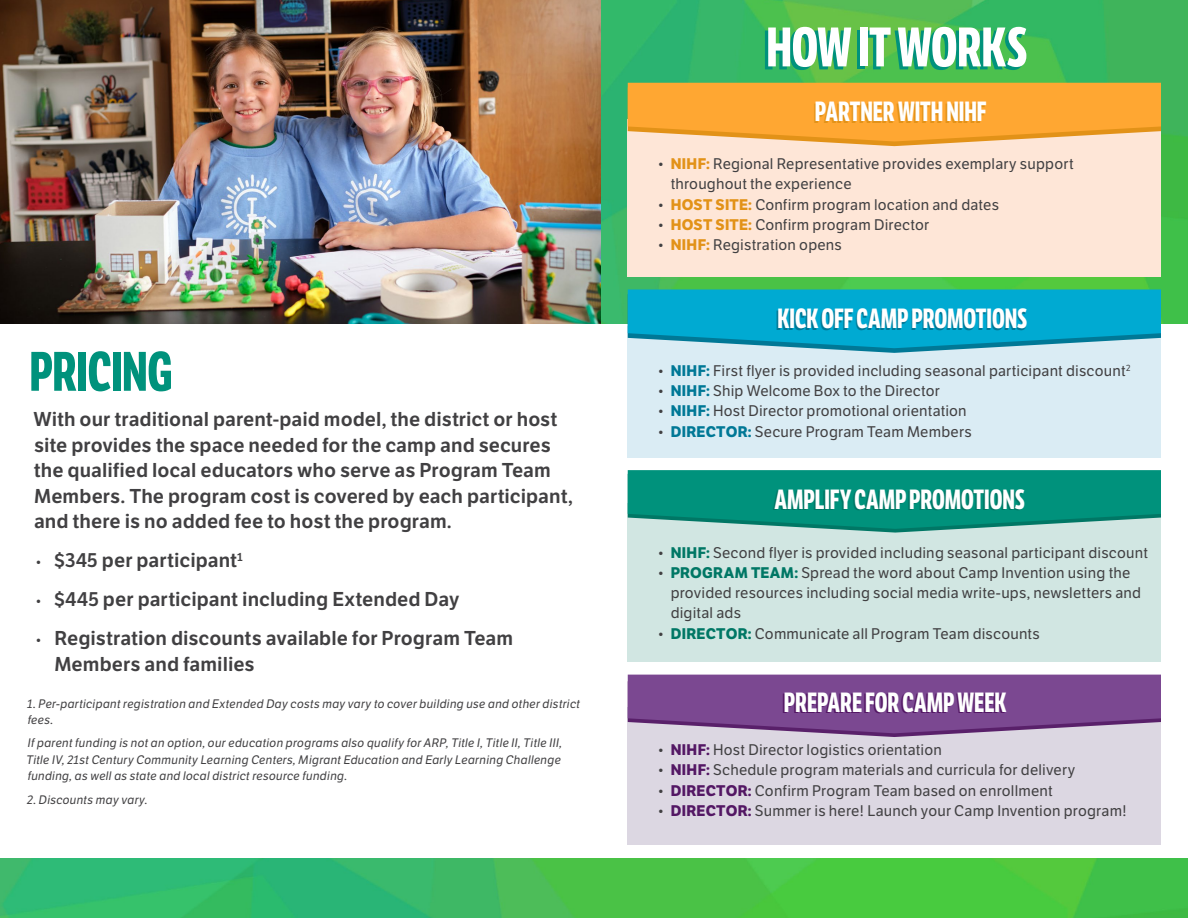
<style>
.page{position:relative;width:1188px;height:918px;background:#fff}
.page>*{position:absolute;margin:0;border:0;box-sizing:border-box;transform-origin:0 0}
.t1{font:700 54px "LFT Etica Compressed";letter-spacing:-.005em;color:#fff}
.t2{font:700 54px "LFT Etica Compressed";letter-spacing:-.005em;color:#00927c}
.t3{font:700 27px "LFT Etica Compressed";color:#fff}
.t4{font:19.5px/25.5px "LFT Etica SB";color:#414042}
.t5{font:15px/20.2px "LFT Etica";letter-spacing:.015em;color:#414042}
.t6{font:italic 12px/16.5px "LFT Etica";letter-spacing:.02em;color:#414042}
.s1{font-family:"LFT Etica";font-size:15px}
.s2{font-style:inherit}
.s3{font-weight:700;color:#e29218}
.s4{font-weight:700;color:#007896}
.s5{font-weight:700;color:#007765}
.s6{font-weight:700;color:#531764}
</style>
<div class="page">
<img style="left:0;top:858px;width:1188px;height:60px">
<hr style="left:693px;top:893px;width:36px;height:1px;background:#cde7f1">
<img style="left:601px;top:0;width:587px;height:324px">
<div style="left:628px;top:326px;width:533px;height:132px;background:#daecf4"></div>
<svg style="left:628px;top:289px;width:533px;height:64px;background:#1aaed0"></svg>
<div style="left:628px;top:120px;width:533px;height:157px;background:#fee6d7"></div>
<svg style="left:628px;top:83px;width:533px;height:63px;background:#fcac43"></svg>
<div style="left:628px;top:503px;width:533px;height:158px;background:#d1e6e2"></div>
<svg style="left:628px;top:470px;width:533px;height:63px;background:#1a9b87"></svg>
<div style="left:628px;top:708px;width:533px;height:137px;background:#dcd7e2"></div>
<svg style="left:628px;top:675px;width:533px;height:62px;background:#845698"></svg>
<img style="left:0;top:0;width:601px;height:324px">
<h1 class="t2" style="left:29px;top:340px;width:145px">PRICING</h1>
<p class="t4" style="left:33px;top:407px;width:541px">With our traditional parent-paid model, the district or host site provides the space needed for the camp and secures the qualified local educators who serve as Program Team Members. The program cost is covered by each participant, and there is no added fee to host the program.</p>
<h3 class="t4" style="left:35px;top:548px;width:209px"><span class="s1">•</span> $345 per participant<sup>1</sup></h3>
<h3 class="t4" style="left:35px;top:587px;width:426px"><span class="s1">•</span> $445 per participant including Extended Day</h3>
<h3 class="t4" style="left:54px;top:626px;width:460px;text-indent:-20px"><span class="s1">•</span> Registration discounts available for Program Team<br>Members and families</h3>
<p class="t6" style="left:27px;top:695px;width:554px">1. Per-participant registration and Extended Day costs may vary to cover building use and other district fees.</p>
<p class="t6" style="left:26px;top:735px;width:537px;text-align:justify">If parent funding is not an option, our education programs also qualify for ARP, Title I, Title II, Title III, Title IV, 21st Century Community Learning Centers, Migrant Education and Early Learning Challenge funding, as well as state and local district resource funding.</p>
<p class="t6" style="left:27px;top:792px;width:122px">2. Discounts may vary.</p>
<h1 class="t1" style="left:766px;top:15px;width:262px">HOW IT WORKS</h1>
<h2 class="t3" style="left:815px;top:96px;width:173px">PARTNER WITH NIHF</h2>
<p class="t5" style="left:671px;top:154px;width:404px;text-indent:-14px"><span class="s2">•</span> <span class="s3">NIHF:</span> Regional Representative provides exemplary support throughout the experience</p>
<p class="t5" style="left:657px;top:195px;width:343px"><span class="s2">•</span> <span class="s3">HOST SITE:</span> Confirm program location and dates</p>
<p class="t5" style="left:657px;top:215px;width:273px"><span class="s2">•</span> <span class="s3">HOST SITE:</span> Confirm program Director</p>
<p class="t5" style="left:657px;top:235px;width:186px"><span class="s2">•</span> <span class="s3">NIHF:</span> Registration opens</p>
<h2 class="t3" style="left:777px;top:302px;width:251px">KICK OFF CAMP PROMOTIONS</h2>
<p class="t5" style="left:657px;top:361px;width:475px"><span class="s2">•</span> <span class="s4">NIHF:</span> First flyer is provided including seasonal participant discount<sup>2</sup></p>
<p class="t5" style="left:657px;top:381px;width:284px"><span class="s2">•</span> <span class="s4">NIHF:</span> Ship Welcome Box to the Director</p>
<p class="t5" style="left:657px;top:401px;width:311px"><span class="s2">•</span> <span class="s4">NIHF:</span> Host Director promotional orientation</p>
<p class="t5" style="left:657px;top:422px;width:316px"><span class="s2">•</span> <span class="s4">DIRECTOR:</span> Secure Program Team Members</p>
<h2 class="t3" style="left:775px;top:483px;width:252px">AMPLIFY CAMP PROMOTIONS</h2>
<p class="t5" style="left:657px;top:542px;width:492px"><span class="s2">•</span> <span class="s5">NIHF:</span> Second flyer is provided including seasonal participant discount</p>
<p class="t5" style="left:671px;top:563px;width:472px;text-indent:-14px"><span class="s2">•</span> <span class="s5">PROGRAM TEAM:</span> Spread the word about Camp Invention using the provided resources including social media write-ups, newsletters and digital ads</p>
<p class="t5" style="left:657px;top:623px;width:384px"><span class="s2">•</span> <span class="s5">DIRECTOR:</span> Communicate all Program Team discounts</p>
<h2 class="t3" style="left:784px;top:686px;width:224px">PREPARE FOR CAMP WEEK</h2>
<p class="t5" style="left:657px;top:740px;width:286px"><span class="s2">•</span> <span class="s6">NIHF:</span> Host Director logistics orientation</p>
<p class="t5" style="left:657px;top:760px;width:420px"><span class="s2">•</span> <span class="s6">NIHF:</span> Schedule program materials and curricula for delivery</p>
<p class="t5" style="left:657px;top:781px;width:397px"><span class="s2">•</span> <span class="s6">DIRECTOR:</span> Confirm Program Team based on enrollment</p>
<p class="t5" style="left:657px;top:801px;width:471px"><span class="s2">•</span> <span class="s6">DIRECTOR:</span> Summer is here! Launch your Camp Invention program!</p>
</div>
